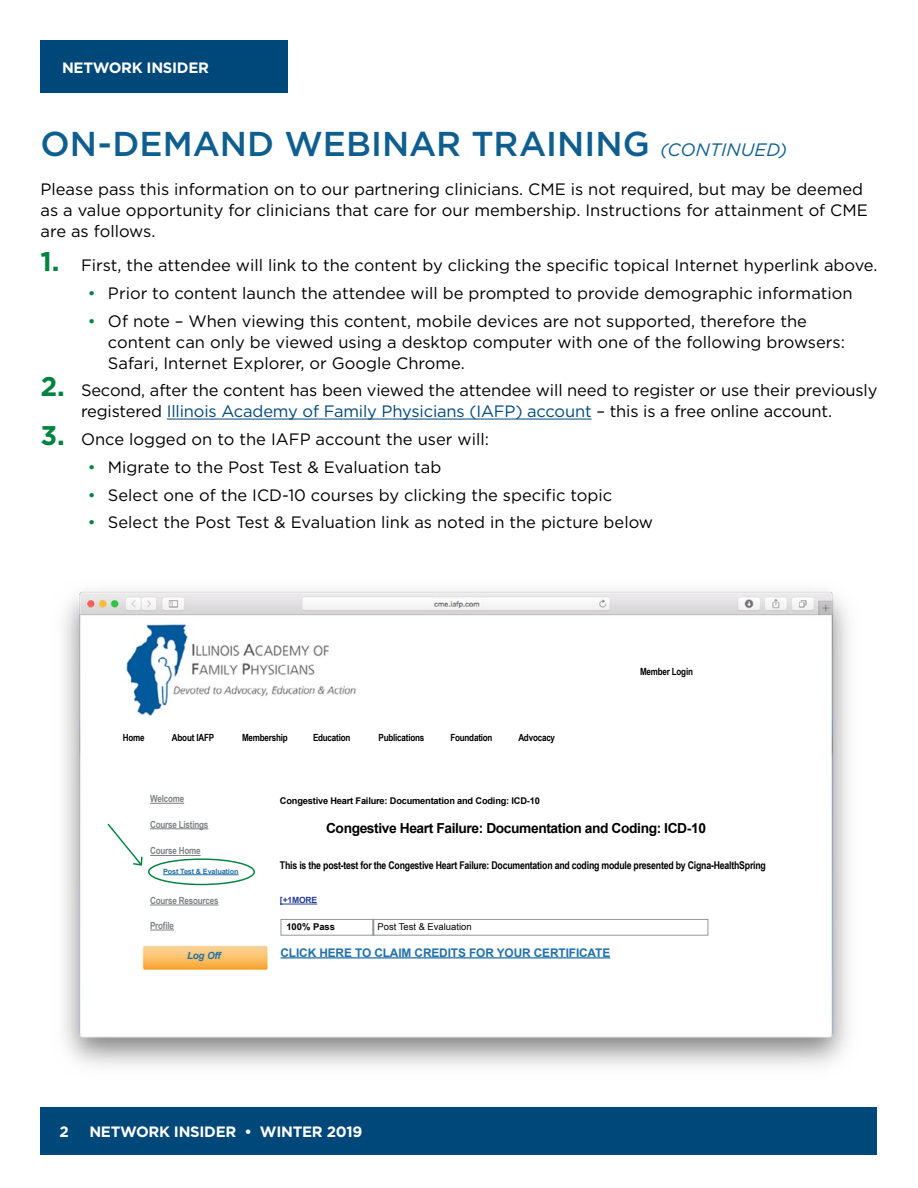
<style>
.page{position:relative;width:918px;height:1188px;background:#fff}
.page>*{position:absolute;margin:0;border:0;box-sizing:border-box;transform-origin:0 0}
.t1{font:500 34.5px "Gotham";color:#0e5f8f}
.t2{font:16.5px/21px "Gotham";color:#000}
.t3{font:700 15px "Gotham";letter-spacing:-.02em;color:#fff}
.t4{font:700 13.8px "Arial";letter-spacing:-.03em;color:#000}
.t5{font:700 11.85px "Arial";letter-spacing:-.01em;color:#2270a9}
.t6{font:700 10.65px "Arial Narrow";letter-spacing:-.02em;color:#000}
.t7{font:700 9.9px "Arial Narrow";letter-spacing:-.02em;color:#000}
.t8{font:700 9.9px "Arial Narrow";letter-spacing:-.02em;color:#808285}
.t9{font:italic 700 9.9px "Arial";letter-spacing:-.02em;color:#2270a9}
.t10{font:9.45px "Arial";color:#000}
.t11{font:700 9.45px "Arial";color:#000}
.t12{font:700 9.3px "Arial";letter-spacing:-.02em;color:#000}
.t13{font:700 8.55px "Arial";letter-spacing:-.02em;color:#243d98}
.t14{font:700 7.35px "Arial";letter-spacing:-.02em;color:#2270a9}
.s1{font-weight:400;font-style:italic;font-size:18px}
.s2{font-weight:700;font-size:27px;color:#00833e}
.s3{color:#00833e}
.s4{color:#00487a}
</style>
<div class="page">
<div style="left:40px;top:1107px;width:838px;height:47px;background:#00487a"></div>
<div style="left:40px;top:40px;width:248px;height:53px;background:#00487a"></div>
<hr style="left:167px;top:419px;width:425px;height:1px;background:#00487a">
<img style="left:64px;top:591px;width:784px;height:475px">
<img style="left:143px;top:945px;width:125px;height:24px">
<hr style="left:150px;top:803px;width:34px;height:1px;background:#808285">
<hr style="left:150px;top:828px;width:58px;height:1px;background:#808285">
<hr style="left:150px;top:855px;width:51px;height:1px;background:#808285">
<hr style="left:150px;top:905px;width:69px;height:1px;background:#808285">
<hr style="left:163px;top:874px;width:76px;height:1px;background:#2270a9">
<hr style="left:280px;top:957px;width:330px;height:2px;background:#2270a9">
<img style="left:123px;top:622px;width:236px;height:95px">
<hr style="left:280px;top:904px;width:37px;height:1px;background:#243d98">
<svg style="left:150px;top:930px;width:24px;height:1px"></svg>
<div style="left:280px;top:919px;width:428px;height:17px;border:1px solid #939598"></div>
<svg style="left:372px;top:919px;width:2px;height:17px"></svg>
<div style="left:148px;top:858px;width:107px;height:27px;border:1px solid #00833e;border-radius:50%"></div>
<svg style="left:106px;top:822px;width:37px;height:45px"></svg>
<p class="t3" style="left:62px;top:57px;width:148px">NETWORK INSIDER</p>
<h1 class="t1" style="left:40px;top:121px;width:748px">ON-DEMAND WEBINAR TRAINING <span class="s1">(CONTINUED)</span></h1>
<p class="t2" style="left:40px;top:178px;width:829px">Please pass this information on to our partnering clinicians. CME is not required, but may be deemed as a value opportunity for clinicians that care for our membership. Instructions for attainment of CME are as follows.</p>
<p class="t2" style="left:40px;top:254px;width:839px"><span class="s2">1.</span> First, the attendee will link to the content by clicking the specific topical Internet hyperlink above.</p>
<p class="t2" style="left:88px;top:282px;width:766px"><span class="s3">•</span> Prior to content launch the attendee will be prompted to provide demographic information</p>
<p class="t2" style="left:108px;top:310px;width:739px;text-indent:-20px"><span class="s3">•</span> Of note – When viewing this content, mobile devices are not supported, therefore the content can only be viewed using a desktop computer with one of the following browsers:<br>Safari, Internet Explorer, or Google Chrome.</p>
<p class="t2" style="left:40px;top:380px;width:839px;text-align:center"><span class="s2">2.</span> Second, after the content has been viewed the attendee will need to register or use their previously registered <span class="s4">Illinois Academy of Family Physicians (IAFP) account</span> – this is a free online account.</p>
<p class="t2" style="left:40px;top:428px;width:450px"><span class="s2">3.</span> Once logged on to the IAFP account the user will:</p>
<p class="t2" style="left:88px;top:456px;width:355px"><span class="s3">•</span> Migrate to the Post Test &amp; Evaluation tab</p>
<p class="t2" style="left:88px;top:484px;width:526px"><span class="s3">•</span> Select one of the ICD-10 courses by clicking the specific topic</p>
<p class="t2" style="left:88px;top:512px;width:567px"><span class="s3">•</span> Select the Post Test &amp; Evaluation link as noted in the picture below</p>
<p class="t7" style="left:123px;top:730px;width:23px">Home</p>
<p class="t7" style="left:172px;top:730px;width:44px">About IAFP</p>
<p class="t7" style="left:242px;top:730px;width:47px">Membership</p>
<p class="t7" style="left:313px;top:730px;width:39px">Education</p>
<p class="t7" style="left:379px;top:730px;width:47px">Publications</p>
<p class="t7" style="left:450px;top:730px;width:44px">Foundation</p>
<p class="t7" style="left:518px;top:730px;width:38px">Advocacy</p>
<p class="t7" style="left:640px;top:665px;width:55px">Member Login</p>
<p class="t8" style="left:150px;top:791px;width:36px">Welcome</p>
<p class="t8" style="left:150px;top:817px;width:60px">Course Listings</p>
<p class="t8" style="left:150px;top:843px;width:52px">Course Home</p>
<p class="t14" style="left:163px;top:867px;width:77px">Post Test &amp; Evaluation</p>
<p class="t8" style="left:150px;top:893px;width:70px">Course Resources</p>
<p class="t8" style="left:150px;top:918px;width:25px">Profile</p>
<p class="t9" style="left:187px;top:950px;width:35px">Log Off</p>
<p class="t12" style="left:280px;top:795px;width:261px">Congestive Heart Failure: Documentation and Coding: ICD-10</p>
<p class="t4" style="left:326px;top:819px;width:382px">Congestive Heart Failure: Documentation and Coding: ICD-10</p>
<p class="t6" style="left:280px;top:857px;width:487px">This is the post-test for the Congestive Heart Failure: Documentation and coding module presented by Cigna-HealthSpring</p>
<p class="t13" style="left:280px;top:894px;width:39px">[+1MORE</p>
<p class="t11" style="left:286px;top:921px;width:50px">100% Pass</p>
<p class="t10" style="left:378px;top:921px;width:96px">Post Test &amp; Evaluation</p>
<p class="t5" style="left:280px;top:945px;width:331px">CLICK HERE TO CLAIM CREDITS FOR YOUR CERTIFICATE</p>
<p class="t3" style="left:59px;top:1121px;width:11px">2</p>
<p class="t3" style="left:89px;top:1121px;width:274px">NETWORK INSIDER • WINTER 2019</p>
</div>
